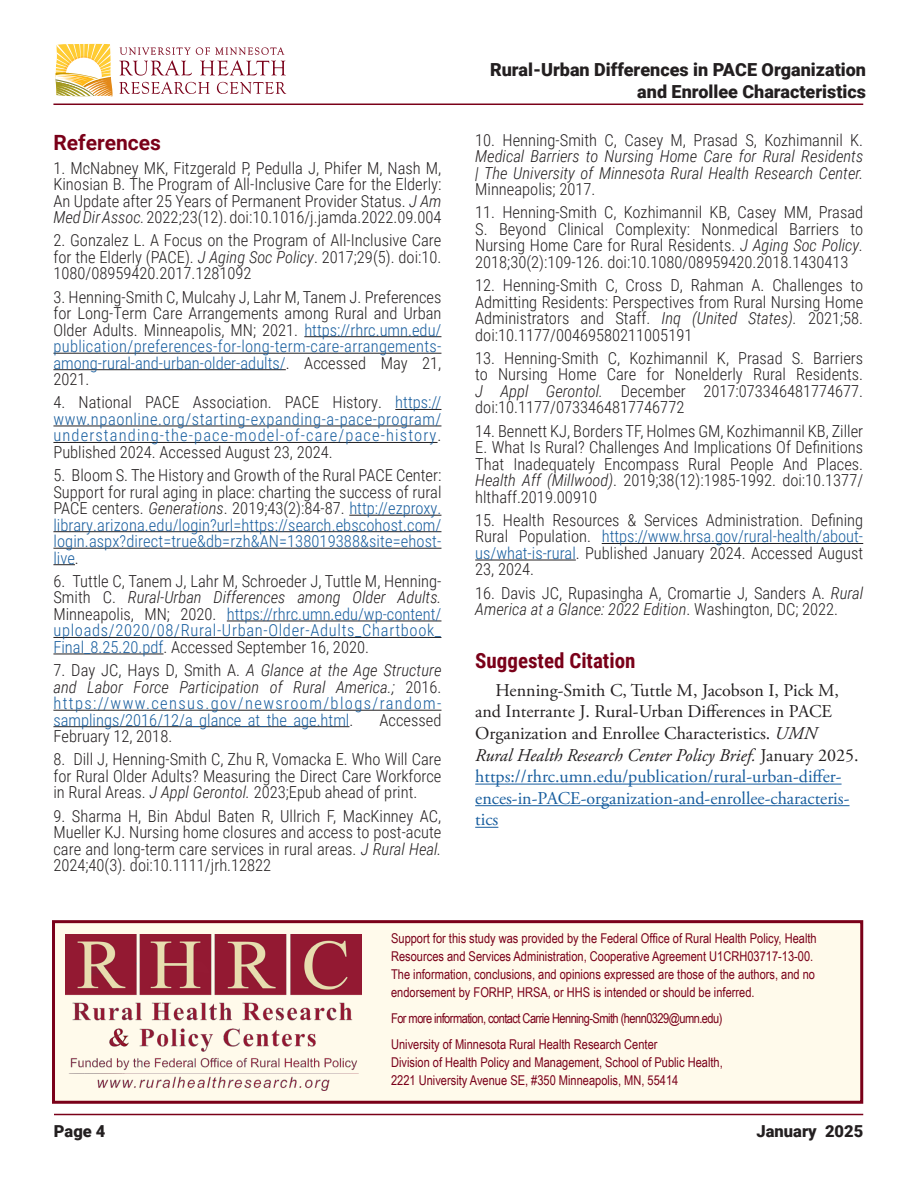
<style>
.page{position:relative;width:918px;height:1188px;background:#fff}
.page>*{position:absolute;margin:0;border:0;box-sizing:border-box;transform-origin:0 0}
.Section_header{font:700 21px "Roboto Condensed";color:#7a0019}
.Section_header-2{font:700 21px "Roboto";color:#7a0019}
.t1{font:18px/21.6px "Adobe Garamond Pro";color:#231f20}
.t2{font:900 18px/21.6px "Roboto";color:#231f20;text-align:right}
.Section_header-3{font:300 16.5px/16.5px "Roboto Condensed";color:#231f20;text-align:justify}
.Section_header-4{font:300 16.5px/16.5px "Roboto Condensed";color:#175d9e;text-align:justify}
.Section_header-5{font:italic 300 16.5px/16.5px "Roboto Condensed";color:#231f20;text-align:justify}
.t3{font:900 16.5px "Roboto";color:#231f20}
.t4{font:13.5px/18px "Arial Narrow";color:#7a0019}
.t5{font:13.5px/26px "Arial Narrow";letter-spacing:-.04em;color:#7a0019}
.s1{font-style:italic}
.s2{color:#175d9e}
.s3{color:#231f20}
.s4{font-style:italic;color:#231f20}
.s5{font-style:normal}
</style>
<div class="page">
<hr style="left:53px;top:104px;width:810px;height:1px;background:#7a0019">
<svg style="left:119px;top:82px;width:91px;height:12px"></svg>
<svg style="left:217px;top:82px;width:69px;height:12px"></svg>
<svg style="left:119px;top:47px;width:167px;height:29px"></svg>
<svg style="left:56px;top:44px;width:57px;height:52px"></svg>
<hr style="left:54px;top:1114px;width:809px;height:1px;background:#7a0019">
<hr style="left:304px;top:336px;width:137px;height:1px;background:#231f20">
<hr style="left:53px;top:353px;width:388px;height:1px;background:#231f20">
<hr style="left:53px;top:369px;width:233px;height:1px;background:#231f20">
<hr style="left:395px;top:409px;width:46px;height:1px;background:#231f20">
<hr style="left:53px;top:426px;width:388px;height:1px;background:#231f20">
<hr style="left:53px;top:442px;width:385px;height:1px;background:#231f20">
<hr style="left:349px;top:515px;width:92px;height:1px;background:#231f20">
<hr style="left:53px;top:531px;width:388px;height:1px;background:#231f20">
<hr style="left:53px;top:548px;width:388px;height:1px;background:#231f20">
<svg style="left:53px;top:564px;width:22px;height:1px"></svg>
<hr style="left:227px;top:621px;width:214px;height:1px;background:#231f20">
<hr style="left:53px;top:637px;width:388px;height:1px;background:#231f20">
<hr style="left:53px;top:654px;width:111px;height:1px;background:#231f20">
<hr style="left:53px;top:710px;width:388px;height:1px;background:#231f20">
<hr style="left:53px;top:726px;width:297px;height:1px;background:#231f20">
<hr style="left:602px;top:543px;width:261px;height:1px;background:#231f20">
<hr style="left:475px;top:560px;width:101px;height:1px;background:#231f20">
<hr style="left:475px;top:784px;width:367px;height:1px;background:#175d9e">
<hr style="left:475px;top:805px;width:375px;height:1px;background:#175d9e">
<svg style="left:475px;top:827px;width:23px;height:1px"></svg>
<div style="left:52px;top:920px;width:811px;height:184px;background:#fffaeb;border:3px solid #7a0019"></div>
<img style="left:65px;top:935px;width:297px;height:155px">
<p class="Section_header-2" style="left:53px;top:128px;width:109px">References</p>
<p class="Section_header-3" style="left:53px;top:159px;width:390px">1. McNabney MK, Fitzgerald P, Pedulla J, Phifer M, Nash M, Kinosian B. The Program of All-Inclusive Care for the Elderly:<br>An Update after 25 Years of Permanent Provider Status. <span class="s1">J Am Med Dir Assoc.</span> 2022;23(12). doi:10.1016/j.jamda.2022.09.004</p>
<p class="Section_header-3" style="left:53px;top:232px;width:390px">2. Gonzalez L. A Focus on the Program of All-Inclusive Care for the Elderly (PACE). <span class="s1">J Aging Soc Policy</span>. 2017;29(5). doi:10.<br>1080/08959420.2017.1281092</p>
<p class="Section_header-3" style="left:53px;top:288px;width:390px">3. Henning-Smith C, Mulcahy J, Lahr M, Tanem J. Preferences for Long-Term Care Arrangements among Rural and Urban Older Adults. Minneapolis, MN; 2021. <span class="s2">https://rhrc.umn.edu/ publication/preferences-for-long-term-care-arrangements&shy;among-rural-and-urban-older-adults/</span>. Accessed May 21, 2021.</p>
<p class="Section_header-4" style="left:53px;top:394px;width:390px"><span class="s3">4. National PACE Association. PACE History.</span> https:// www.npaonline.org/starting-expanding-a-pace-program/ understanding-the-pace-model-of-care/pace-history<span class="s3">.<br>Published 2024. Accessed August 23, 2024.</span></p>
<p class="Section_header-3" style="left:53px;top:466px;width:390px">5. Bloom S. The History and Growth of the Rural PACE Center:<br>Support for rural aging in place: charting the success of rural PACE centers. <span class="s1">Generations</span>. 2019;43(2):84-87. <span class="s2">http://ezproxy. library.arizona.edu/login?url=https://search.ebscohost.com/ login.aspx?direct=true&amp;db=rzh&amp;AN=138019388&amp;site=ehost&shy;live</span>.</p>
<p class="Section_header-3" style="left:53px;top:572px;width:390px">6. Tuttle C, Tanem J, Lahr M, Schroeder J, Tuttle M, Henning-Smith C. <span class="s1">Rural-Urban Differences among Older Adults.<br></span>Minneapolis, MN; 2020. <span class="s2">https://rhrc.umn.edu/wp-content/ uploads/2020/08/Rural-Urban-Older-Adults_Chartbook_ Final_8.25.20.pdf</span>. Accessed September 16, 2020.</p>
<p class="Section_header-4" style="left:53px;top:661px;width:390px"><span class="s3">7. Day JC, Hays D, Smith A.</span> <span class="s4">A Glance at the Age Structure and Labor Force Participation of Rural America.;</span> <span class="s3">2016. </span>https://www.census.gov/newsroom/blogs/random&shy;samplings/2016/12/a_glance_at_the_age.html<span class="s3">.</span></p>
<p class="Section_header-3" style="left:380px;top:711px;width:63px">Accessed</p>
<p class="Section_header-3" style="left:53px;top:727px;width:120px">February 12, 2018.</p>
<p class="Section_header-3" style="left:53px;top:751px;width:390px">8. Dill J, Henning-Smith C, Zhu R, Vomacka E. Who Will Care for Rural Older Adults? Measuring the Direct Care Workforce in Rural Areas. <span class="s1">J Appl Gerontol.</span> 2023;Epub ahead of print.</p>
<p class="Section_header-3" style="left:53px;top:807px;width:390px">9. Sharma H, Bin Abdul Baten R, Ullrich F, MacKinney AC, Mueller KJ. Nursing home closures and access to post-acute care and long-term care services in rural areas. <span class="s1">J Rural Heal.<br></span>2024;40(3). doi:10.1111/jrh.12822</p>
<p class="t2" style="left:490px;top:58px;width:378px">Rural-Urban Differences in PACE Organization and Enrollee Characteristics</p>
<p class="Section_header-5" style="left:475px;top:131px;width:390px"><span class="s5">10. Henning-Smith C, Casey M, Prasad S, Kozhimannil K.<br></span>Medical Barriers to Nursing Home Care for Rural Residents | The University of Minnesota Rural Health Research Center.<br><span class="s5">Minneapolis; 2017.</span></p>
<p class="Section_header-3" style="left:475px;top:204px;width:390px">11. Henning-Smith C, Kozhimannil KB, Casey MM, Prasad S. Beyond Clinical Complexity: Nonmedical Barriers to Nursing Home Care for Rural Residents. <span class="s1">J Aging Soc Policy.<br></span>2018;30(2):109-126. doi:10.1080/08959420.2018.1430413</p>
<p class="Section_header-3" style="left:475px;top:276px;width:390px">12. Henning-Smith C, Cross D, Rahman A. Challenges to Admitting Residents: Perspectives from Rural Nursing Home Administrators and Staff. <span class="s1">Inq (United States).</span> 2021;58. doi:10.1177/00469580211005191</p>
<p class="Section_header-3" style="left:475px;top:349px;width:390px">13. Henning-Smith C, Kozhimannil K, Prasad S. Barriers to Nursing Home Care for Nonelderly Rural Residents.<br><span class="s1">J Appl Gerontol.</span> December 2017:073346481774677. doi:10.1177/0733464817746772</p>
<p class="Section_header-3" style="left:475px;top:422px;width:390px">14. Bennett KJ, Borders TF, Holmes GM, Kozhimannil KB, Ziller E. What Is Rural? Challenges And Implications Of Definitions That Inadequately Encompass Rural People And Places.<br><span class="s1">Health Aff (Millwood)</span>. 2019;38(12):1985-1992. doi:10.1377/ hlthaff.2019.00910</p>
<p class="Section_header-3" style="left:475px;top:511px;width:390px">15. Health Resources &amp; Services Administration. Defining Rural Population. <span class="s2">https://www.hrsa.gov/rural-health/about&shy;us/what-is-rural</span>. Published January 2024. Accessed August 23, 2024.</p>
<p class="Section_header-3" style="left:475px;top:584px;width:390px">16. Davis JC, Rupasingha A, Cromartie J, Sanders A. <span class="s1">Rural<br>America at a Glance: 2022 Edition</span>. Washington, DC; 2022.</p>
<p class="Section_header" style="left:475px;top:645px;width:162px">Suggested Citation</p>
<p class="t1" style="left:475px;top:680px;width:385px;text-indent:20px">Henning-Smith C, Tuttle M, Jacobson I, Pick M, and Interrante J. Rural-Urban Differences in PACE Organization and Enrollee Characteristics. <span class="s1">UMN Rural Health Research Center Policy Brief.</span> January 2025. <span class="s2">https://rhrc.umn.edu/publication/rural-urban-differ&shy;ences-in-PACE-organization-and-enrollee-characteris&shy;tics</span></p>
<p class="t4" style="left:391px;top:929px;width:427px">Support for this study was provided by the Federal Office of Rural Health Policy, Health Resources and Services Administration, Cooperative Agreement U1CRH03717-13-00.<br>The information, conclusions, and opinions expressed are those of the authors, and no endorsement by FORHP, HRSA, or HHS is intended or should be inferred.</p>
<p class="t5" style="left:391px;top:1005px;width:333px">For more information, contact Carrie Henning-Smith (henn0329@umn.edu)<br>University of Minnesota Rural Health Research Center</p>
<p class="t4" style="left:391px;top:1053px;width:333px">Division of Health Policy and Management, School of Public Health,<br>2221 University Avenue SE, #350 Minneapolis, MN, 55414</p>
<p class="t3" style="left:54px;top:1120px;width:53px">Page 4</p>
<p class="t3" style="left:757px;top:1120px;width:108px">January 2025</p>
</div>
